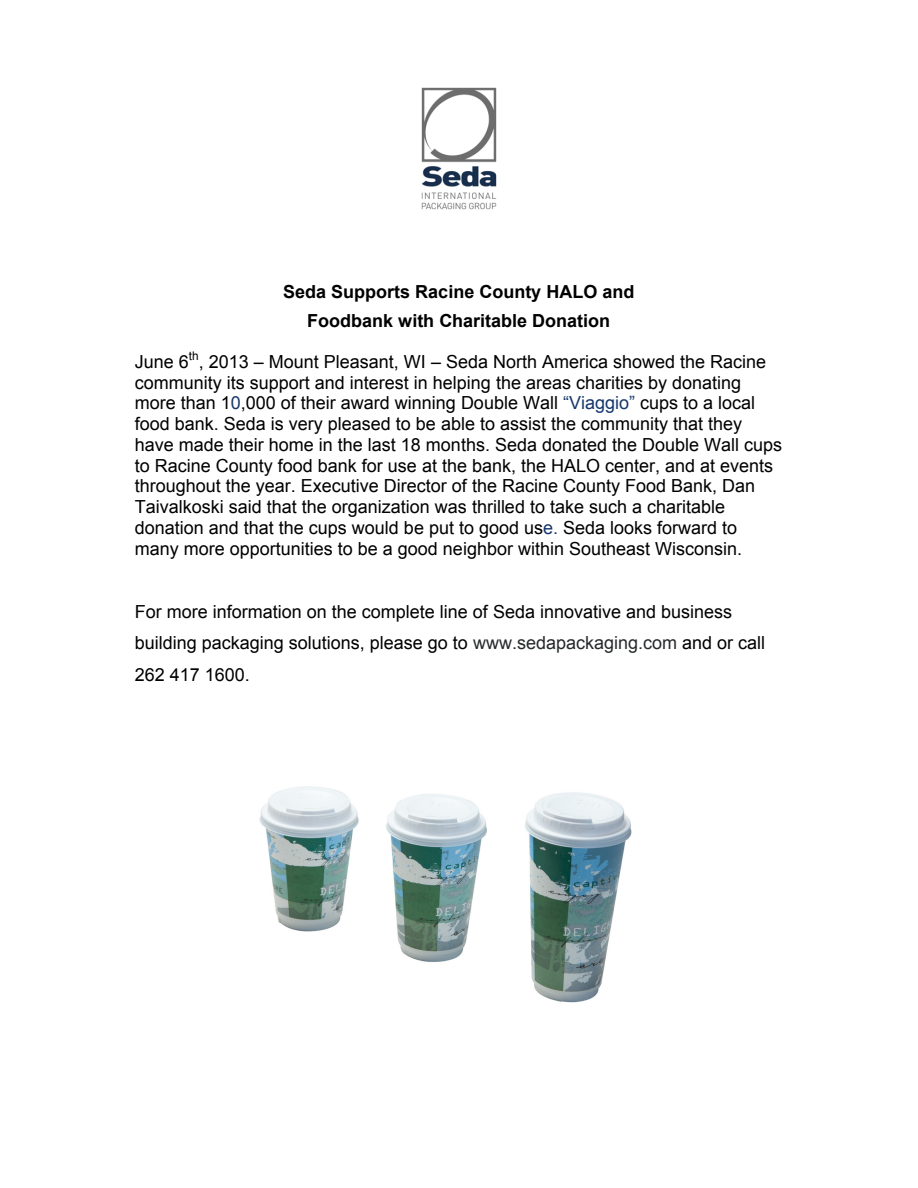
<style>
.page{position:relative;width:918px;height:1188px;background:#fff}
.page>*{position:absolute;margin:0;border:0;box-sizing:border-box;transform-origin:0 0}
.t1{font:18px/20.7px "Arial";color:#000}
.t2{font:700 18px/28.8px "Arial";color:#000;text-align:center}
.t3{font:11.85px "Arial";color:#000}
.s1{color:#15376c}
.s2{color:#252a2b}
</style>
<div class="page">
<img style="left:421px;top:88px;width:75px;height:122px">
<img style="left:259px;top:786px;width:373px;height:217px">
<p class="t2" style="left:283px;top:278px;width:353px">Seda Supports Racine County HALO and<br>Foodbank with Charitable Donation</p>
<p class="t1" style="left:135px;top:352px;width:56px">June 6</p>
<p class="t3" style="left:189px;top:348px;width:11px">th</p>
<p class="t1" style="left:135px;top:352px;width:649px;text-indent:64px">, 2013 – Mount Pleasant, WI – Seda North America showed the Racine community its support and interest in helping the areas charities by donating more than 1<span class="s1">0</span>,000 of their award winning Double Wall <span class="s1">“Viaggio”</span> cups to a local food bank. Seda is very pleased to be able to assist the community that they have made their home in the last 18 months. Seda donated the Double Wall cups to Racine County food bank for use at the bank, the HALO center, and at events throughout the year. Executive Director of the Racine County Food Bank, Dan Taivalkoski said that the organization was thrilled to take such a charitable donation and that the cups would be put to good us<span class="s1">e.</span> Seda looks forward to many more opportunities to be a good neighbor within Southeast Wisconsin.</p>
<p class="t1" style="left:135px;top:596px;width:632px;line-height:31.5px">For more information on the complete line of Seda innovative and business building packaging solutions, please go to <span class="s2">www.sedapackaging.com</span> and or call<br>262 417 1600.</p>
</div>
